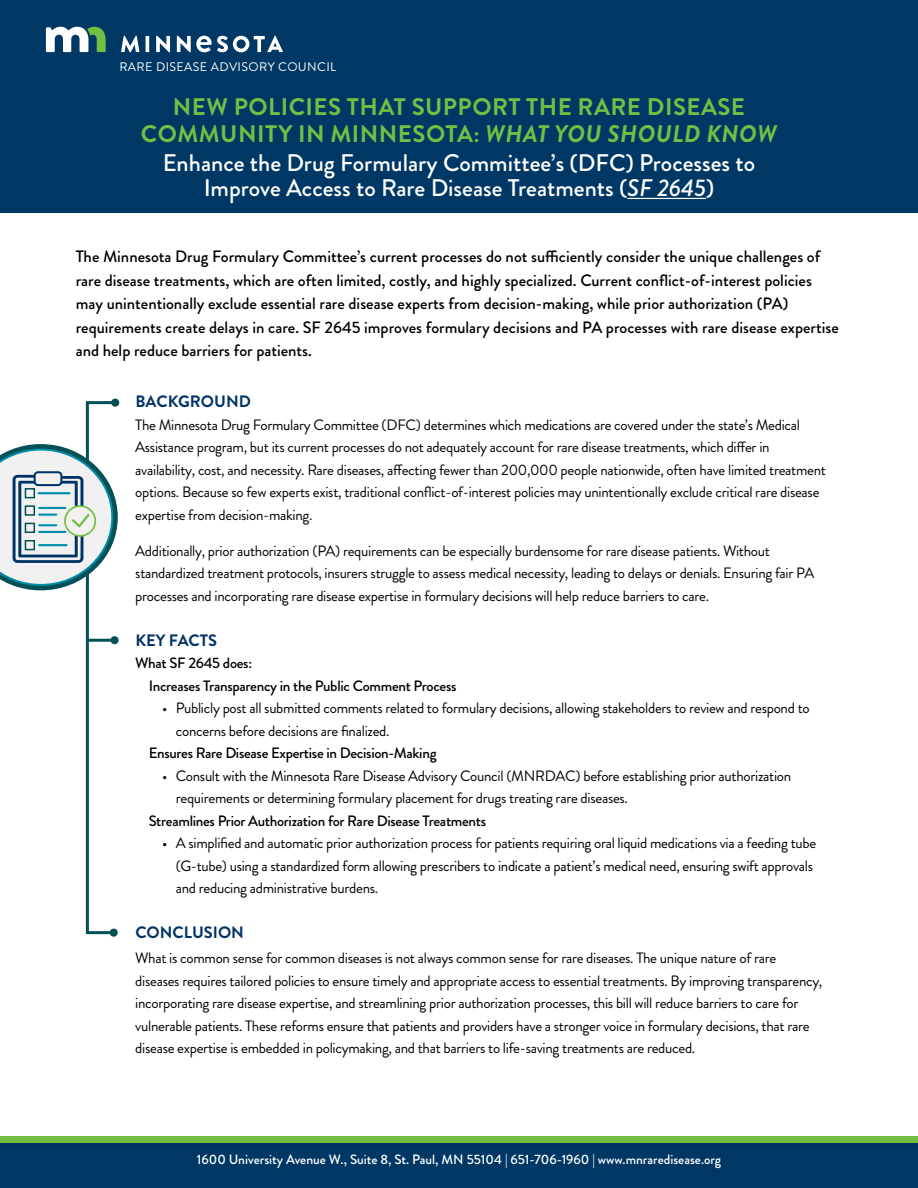
<style>
.page{position:relative;width:918px;height:1188px;background:#fff}
.page>*{position:absolute;margin:0;border:0;box-sizing:border-box;transform-origin:0 0}
.t1{font:500 24px/25.5px "Brandon Grotesque";color:#fff;text-align:center}
.t2{font:700 24px/27px "Brandon Grotesque";letter-spacing:.02em;color:#72bf44;text-align:center}
.t3{font:500 16.5px/23.4px "Brandon Grotesque";color:#000}
.t4{font:700 16.5px "Brandon Grotesque";color:#036}
.t5{font:15px/22.5px "Brandon Grotesque";letter-spacing:-.02em;color:#000}
.t6{font:500 15px "Brandon Grotesque";letter-spacing:-.02em;color:#000}
.t7{font:500 13.5px "Brandon Grotesque";color:#fff}
.t8{font:12.45px "Brandon Grotesque";letter-spacing:.03em;color:#fff}
.s1{font-style:italic}
</style>
<div class="page">
<div style="left:0;top:0;width:918px;height:213px;background:#003865"></div>
<svg style="left:46px;top:27px;width:60px;height:25px"></svg>
<svg style="left:121px;top:36px;width:18px;height:16px"></svg>
<hr style="left:146px;top:36px;width:3px;height:16px;background:#fff">
<svg style="left:156px;top:36px;width:14px;height:16px"></svg>
<svg style="left:177px;top:36px;width:106px;height:16px"></svg>
<hr style="left:627px;top:198px;width:79px;height:1px;background:#fff">
<div style="left:0;top:1142px;width:918px;height:46px;background:#003865"></div>
<div style="left:0;top:1133px;width:918px;height:23px;background:#000;opacity:.11"></div>
<div style="left:0;top:1137px;width:918px;height:6px;background:#72bf44"></div>
<hr style="left:86px;top:403px;width:3px;height:531px;background:#035157">
<div style="left:111px;top:399px;width:8px;height:8px;background:#035157;border-radius:50%"></div>
<hr style="left:86px;top:401px;width:27px;height:3px;background:#035157">
<hr style="left:87px;top:639px;width:28px;height:3px;background:#035157">
<div style="left:111px;top:636px;width:8px;height:8px;background:#035157;border-radius:50%"></div>
<hr style="left:87px;top:931px;width:28px;height:3px;background:#035157">
<div style="left:110px;top:929px;width:8px;height:8px;background:#035157;border-radius:50%"></div>
<svg style="left:0;top:444px;width:118px;height:146px"></svg>
<div style="left:25px;top:488px;width:10px;height:10px;border:2px solid #035157"></div>
<div style="left:25px;top:505px;width:10px;height:11px;border:2px solid #035157"></div>
<div style="left:25px;top:523px;width:10px;height:10px;border:2px solid #035157"></div>
<div style="left:25px;top:540px;width:10px;height:10px;border:2px solid #035157"></div>
<hr style="left:38px;top:531px;width:28px;height:2px;background:#008ea9">
<p class="t8" style="left:119px;top:58px;width:219px">RARE DISEASE ADVISORY COUNCIL</p>
<p class="t2" style="left:141px;top:93px;width:637px">NEW POLICIES THAT SUPPORT THE RARE DISEASE<br>COMMUNITY IN MINNESOTA: <span class="s1">WHAT YOU SHOULD KNOW</span></p>
<p class="t1" style="left:163px;top:150px;width:594px">Enhance the Drug Formulary Committee’s (DFC) Processes to<br>Improve Access to Rare Disease Treatments (<span class="s1">SF 2645</span>)</p>
<p class="t3" style="left:76px;top:245px;width:765px">The Minnesota Drug Formulary Committee’s current processes do not sufficiently consider the unique challenges of rare disease treatments, which are often limited, costly, and highly specialized. Current conflict-of-interest policies may unintentionally exclude essential rare disease experts from decision-making, while prior authorization (PA) requirements create delays in care. SF 2645 improves formulary decisions and PA processes with rare disease expertise and help reduce barriers for patients.</p>
<p class="t4" style="left:135px;top:390px;width:117px">BACKGROUND</p>
<p class="t5" style="left:135px;top:414px;width:692px">The Minnesota Drug Formulary Committee (DFC) determines which medications are covered under the state’s Medical Assistance program, but its current processes do not adequately account for rare disease treatments, which differ in availability, cost, and necessity. Rare diseases, affecting fewer than 200,000 people nationwide, often have limited treatment options. Because so few experts exist, traditional conflict-of-interest policies may unintentionally exclude critical rare disease expertise from decision-making.</p>
<p class="t5" style="left:135px;top:540px;width:681px">Additionally, prior authorization (PA) requirements can be especially burdensome for rare disease patients. Without standardized treatment protocols, insurers struggle to assess medical necessity, leading to delays or denials. Ensuring fair PA processes and incorporating rare disease expertise in formulary decisions will help reduce barriers to care.</p>
<p class="t4" style="left:135px;top:629px;width:83px">KEY FACTS</p>
<p class="t6" style="left:135px;top:653px;width:118px">What SF 2645 does:</p>
<p class="t6" style="left:149px;top:675px;width:309px">Increases Transparency in the Public Comment Process</p>
<p class="t5" style="left:176px;top:697px;width:636px;text-indent:-14px">• Publicly post all submitted comments related to formulary decisions, allowing stakeholders to review and respond to concerns before decisions are finalized.</p>
<p class="t6" style="left:149px;top:743px;width:289px">Ensures Rare Disease Expertise in Decision-Making</p>
<p class="t5" style="left:176px;top:765px;width:617px;text-indent:-14px">• Consult with the Minnesota Rare Disease Advisory Council (MNRDAC) before establishing prior authorization requirements or determining formulary placement for drugs treating rare diseases.</p>
<p class="t6" style="left:149px;top:810px;width:339px">Streamlines Prior Authorization for Rare Disease Treatments</p>
<p class="t5" style="left:176px;top:832px;width:642px;text-indent:-14px">• A simplified and automatic prior authorization process for patients requiring oral liquid medications via a feeding tube (G-tube) using a standardized form allowing prescribers to indicate a patient’s medical need, ensuring swift approvals and reducing administrative burdens.</p>
<p class="t4" style="left:135px;top:921px;width:110px">CONCLUSION</p>
<p class="t5" style="left:135px;top:947px;width:689px">What is common sense for common diseases is not always common sense for rare diseases. The unique nature of rare diseases requires tailored policies to ensure timely and appropriate access to essential treatments. By improving transparency, incorporating rare disease expertise, and streamlining prior authorization processes, this bill will reduce barriers to care for vulnerable patients. These reforms ensure that patients and providers have a stronger voice in formulary decisions, that rare disease expertise is embedded in policymaking, and that barriers to life-saving treatments are reduced.</p>
<p class="t7" style="left:197px;top:1150px;width:526px">1600 University Avenue W., Suite 8, St. Paul, MN 55104 | 651-706-1960 | www.mnraredisease.org</p>
</div>
